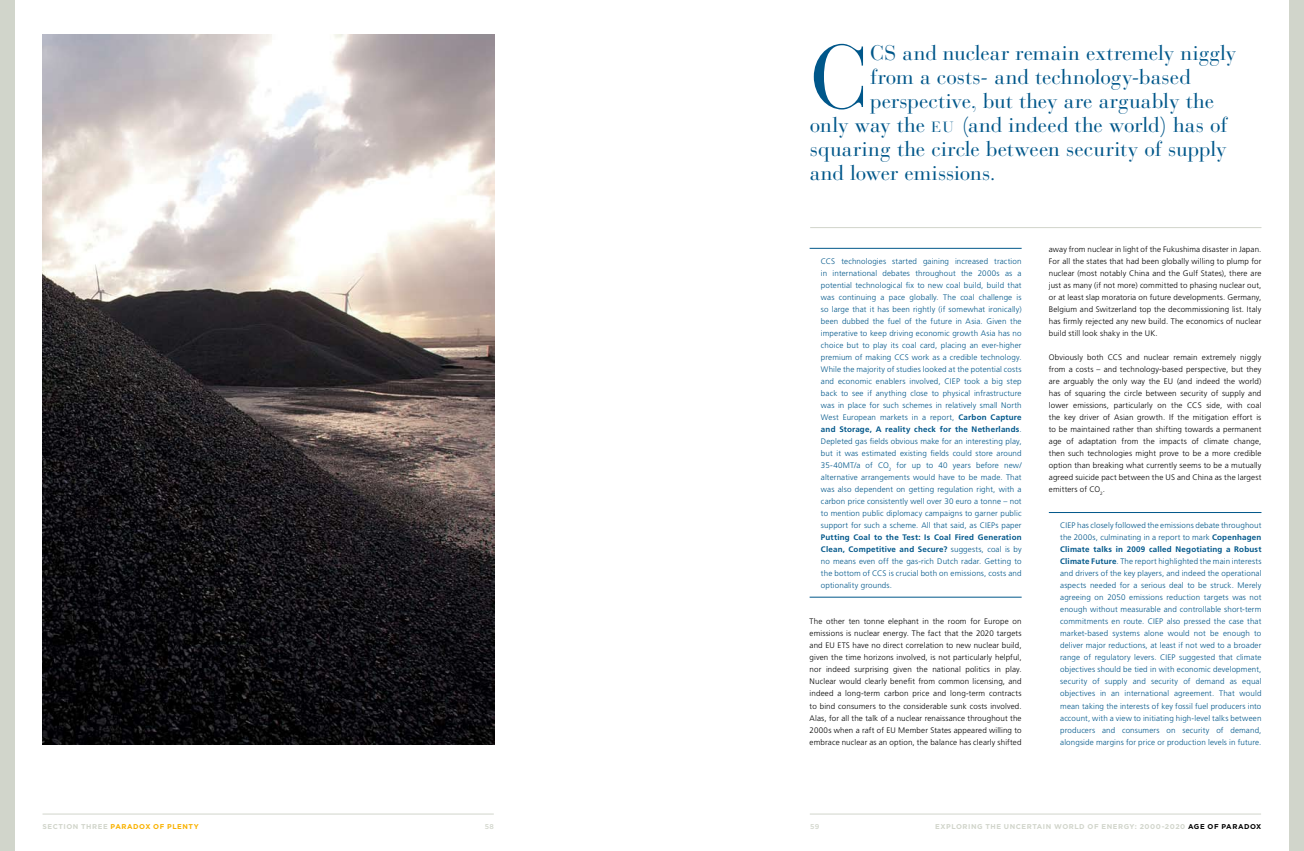
<style>
.page{position:relative;width:1304px;height:851px;background:#fff}
.page>*{position:absolute;margin:0;border:0;box-sizing:border-box;transform-origin:0 0}
.t1{font:89.2px "Bauer Bodoni";color:#00578a}
.t2{font:21px "Bauer Bodoni";color:#00578a}
.t3{font:300 8px/12px "Frutiger";letter-spacing:.015em;color:#00578a;text-align:justify}
.t4{font:300 8px/12px "Frutiger";letter-spacing:.015em;color:#000;text-align:justify}
.t5{font:700 7px "Gotham";letter-spacing:.08em;color:#d1d5cb}
.t6{font:700 7px "Gotham";letter-spacing:.075em;color:#000}
.t7{font:700 7px "Gotham";color:#f9b200}
.t8{font:500 7px "Gotham";color:#d1d5cb}
.s1{font-size:14.7px}
.s2{font-weight:700}
.s3{color:#d1d5cb}
</style>
<div class="page">
<hr style="left:43px;top:813px;width:451px;height:1px;background:#d1d5cb">
<div style="left:0;top:0;width:14px;height:850px;background:#d1d5cb"></div>
<hr style="left:810px;top:813px;width:451px;height:1px;background:#d1d5cb">
<hr style="left:810px;top:227px;width:451px;height:1px;background:#d1d5cb">
<div style="left:1290px;top:0;width:14px;height:850px;background:#d1d5cb"></div>
<hr style="left:1049px;top:512px;width:212px;height:1px;background:#00578a">
<hr style="left:810px;top:248px;width:212px;height:1px;background:#00578a">
<hr style="left:810px;top:597px;width:212px;height:1px;background:#00578a">
<img style="left:43px;top:34px;width:451px;height:710px">
<h1 class="t1" style="left:810px;top:24px;width:61px">C</h1>
<h2 class="t2" style="left:870px;top:40px;width:368px">CS and nuclear remain extremely niggly</h2>
<h2 class="t2" style="left:870px;top:64px;width:322px">from a costs- and technology-based</h2>
<h2 class="t2" style="left:870px;top:88px;width:345px">perspective, but they are arguably the</h2>
<h2 class="t2" style="left:810px;top:112px;width:419px">only way the <span class="s1">eu</span> (and indeed the world) has of</h2>
<h2 class="t2" style="left:810px;top:136px;width:418px">squaring the circle between security of supply</h2>
<h2 class="t2" style="left:810px;top:160px;width:187px">and lower emissions.</h2>
<p class="t3" style="left:821px;top:255px;width:202px">CCS technologies started gaining increased traction in international debates throughout the 2000s as a potential technological fix to new coal build, build that was continuing a pace globally. The coal challenge is so large that it has been rightly (if somewhat ironically) been dubbed the fuel of the future in Asia. Given the imperative to keep driving economic growth Asia has no choice but to play its coal card, placing an ever-higher premium of making CCS work as a credible technology.<br>While the majority of studies looked at the potential costs and economic enablers involved, CIEP took a big step back to see if anything close to physical infrastructure was in place for such schemes in relatively small North West European markets in a report, <span class="s2">Carbon Capture and Storage, A reality check for the Netherlands</span>.<br>Depleted gas fields obvious make for an interesting play, but it was estimated existing fields could store around 35-40MT/a of CO<sub>2</sub> for up to 40 years before new/ alternative arrangements would have to be made. That was also dependent on getting regulation right, with a carbon price consistently well over 30 euro a tonne – not to mention public diplomacy campaigns to garner public support for such a scheme. All that said, as CIEPs paper</p>
<p class="t3" style="left:821px;top:531px;width:202px"><span class="s2">Putting Coal to the Test: Is Coal Fired Generation Clean, Competitive and Secure?</span> suggests, coal is by no means even off the gas-rich Dutch radar. Getting to the bottom of CCS is crucial both on emissions, costs and optionality grounds.</p>
<p class="t4" style="left:810px;top:615px;width:214px">The other ten tonne elephant in the room for Europe on emissions is nuclear energy. The fact that the 2020 targets and EU ETS have no direct correlation to new nuclear build, given the time horizons involved, is not particularly helpful, nor indeed surprising given the national politics in play.<br>Nuclear would clearly benefit from common licensing, and indeed a long-term carbon price and long-term contracts to bind consumers to the considerable sunk costs involved.<br>Alas, for all the talk of a nuclear renaissance throughout the 2000s when a raft of EU Member States appeared willing to embrace nuclear as an option, the balance has clearly shifted</p>
<p class="t4" style="left:1049px;top:243px;width:214px">away from nuclear in light of the Fukushima disaster in Japan.<br>For all the states that had been globally willing to plump for nuclear (most notably China and the Gulf States), there are just as many (if not more) committed to phasing nuclear out, or at least slap moratoria on future developments. Germany, Belgium and Switzerland top the decommissioning list. Italy has firmly rejected any new build. The economics of nuclear build still look shaky in the UK.</p>
<p class="t4" style="left:1049px;top:351px;width:214px">Obviously both CCS and nuclear remain extremely niggly from a costs – and technology-based perspective, but they are arguably the only way the EU (and indeed the world) has of squaring the circle between security of supply and lower emissions, particularly on the CCS side, with coal the key driver of Asian growth. If the mitigation effort is to be maintained rather than shifting towards a permanent age of adaptation from the impacts of climate change, then such technologies might prove to be a more credible option than breaking what currently seems to be a mutually agreed suicide pact between the US and China as the largest emitters of CO<sub>2</sub>.</p>
<p class="t3" style="left:1060px;top:519px;width:203px">CIEP has closely followed the emissions debate throughout the 2000s, culminating in a report to mark <span class="s2">Copenhagen Climate talks in 2009 called Negotiating a Robust Climate Future</span>. The report highlighted the main interests and drivers of the key players, and indeed the operational aspects needed for a serious deal to be struck. Merely agreeing on 2050 emissions reduction targets was not enough without measurable and controllable short-term commitments en route. CIEP also pressed the case that market-based systems alone would not be enough to deliver major reductions, at least if not wed to a broader range of regulatory levers. CIEP suggested that climate objectives should be tied in with economic development, security of supply and security of demand as equal objectives in an international agreement. That would mean taking the interests of key fossil fuel producers into account, with a view to initiating high-level talks between producers and consumers on security of demand, alongside margins for price or production levels in future.</p>
<p class="t5" style="left:43px;top:821px;width:16px">SECTI</p>
<p class="t5" style="left:66px;top:821px;width:32px">ON THREE</p>
<p class="t7" style="left:111px;top:821px;width:7px">PARADOX</p>
<p class="t7" style="left:153px;top:821px;width:36px">OF PLENTY</p>
<p class="t8" style="left:485px;top:822px;width:11px">58</p>
<p class="t8" style="left:810px;top:822px;width:11px">59</p>
<p class="t5" style="left:935px;top:821px;width:184px">EXPLORING THE UNCERTAIN WORLD OF ENERG</p>
<p class="t6" style="left:1130px;top:821px;width:133px"><span class="s3">Y: 2000-2020</span> AGE OF PARADOX</p>
</div>
